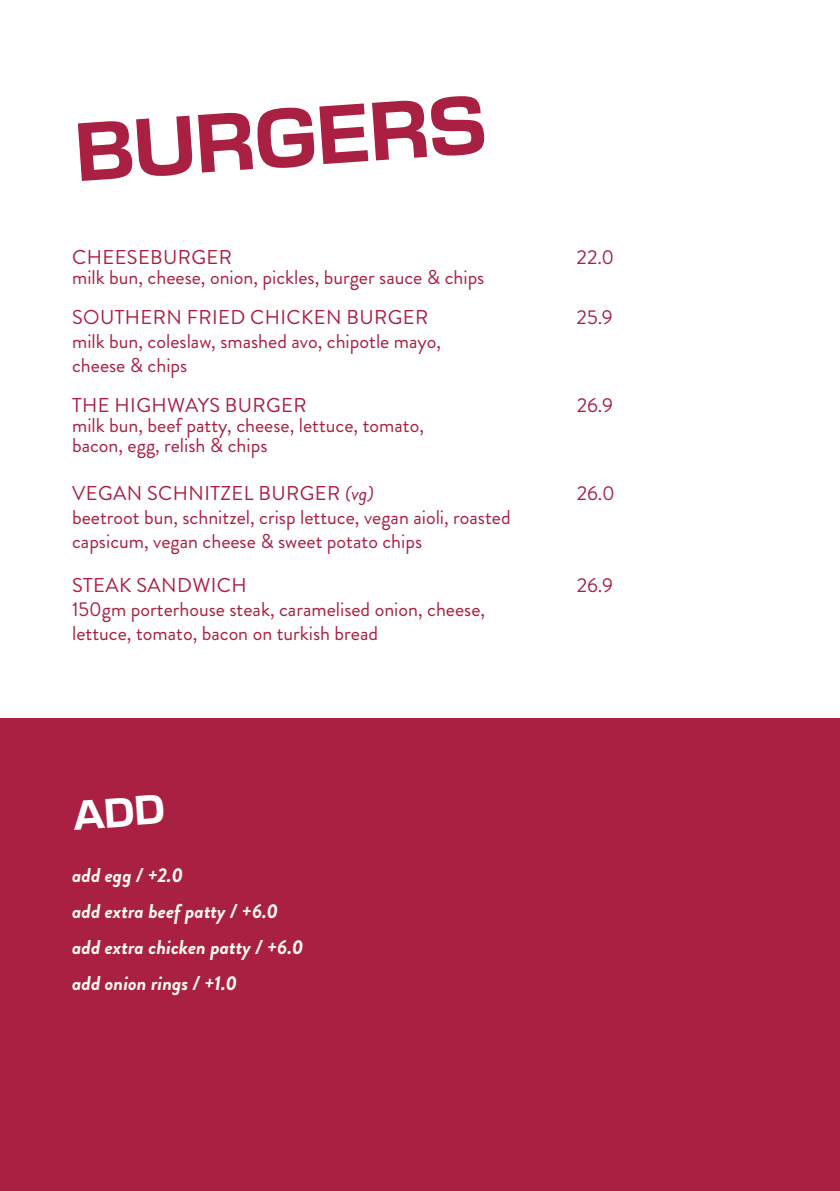
<style>
.page{position:relative;width:840px;height:1191px;background:#fff}
.page>*{position:absolute;margin:0;border:0;box-sizing:border-box;transform-origin:0 0}
.t1{font:700 80px "New Science";color:#a92042}
.t2{font:20px/24px "Brandon Grotesque";color:#a92042}
.t3{font:italic 700 20px/36px "Brandon Grotesque";color:#fef9ee}
.t4{font:20px "Brandon Grotesque";letter-spacing:.02em;color:#a92042}
.s1{font-style:italic}
</style>
<div class="page">
<div style="left:0;top:718px;width:839px;height:473px;background:#a92042"></div>
<h1 class="t1" style="left:70px;top:95px;width:414px;rotate:-4deg">BURGERS</h1>
<p class="t4" style="left:72px;top:243px;width:161px">CHEESEBURGER</p>
<p class="t2" style="left:576px;top:245px;width:39px">22.0</p>
<p class="t2" style="left:72px;top:257px;width:413px;line-height:40px">milk bun, cheese, onion, pickles, burger sauce &amp; chips<br>SOUTHERN FRIED CHICKEN BURGER</p>
<p class="t2" style="left:576px;top:305px;width:38px">25.9</p>
<p class="t2" style="left:72px;top:329px;width:370px">milk bun, coleslaw, smashed avo, chipotle mayo, cheese &amp; chips</p>
<p class="t4" style="left:72px;top:391px;width:236px">THE HIGHWAYS BURGER</p>
<p class="t2" style="left:576px;top:393px;width:38px">26.9</p>
<p class="t2" style="left:72px;top:415px;width:353px;line-height:20px">milk bun, beef patty, cheese, lettuce, tomato, bacon, egg, relish &amp; chips</p>
<p class="t4" style="left:72px;top:479px;width:303px">VEGAN SCHNITZEL BURGER <span class="s1">(vg)</span></p>
<p class="t2" style="left:576px;top:481px;width:39px">26.0</p>
<p class="t2" style="left:72px;top:505px;width:440px">beetroot bun, schnitzel, crisp lettuce, vegan aioli, roasted capsicum, vegan cheese &amp; sweet potato chips</p>
<p class="t4" style="left:72px;top:571px;width:176px">STEAK SANDWICH</p>
<p class="t2" style="left:576px;top:573px;width:38px">26.9</p>
<p class="t2" style="left:72px;top:597px;width:414px">150gm porterhouse steak, caramelised onion, cheese, lettuce, tomato, bacon on turkish bread</p>
<p class="t3" style="left:72px;top:857px;width:233px">add egg / +2.0<br>add extra beef patty / +6.0 add extra chicken patty / +6.0 add onion rings / +1.0</p>
</div>
